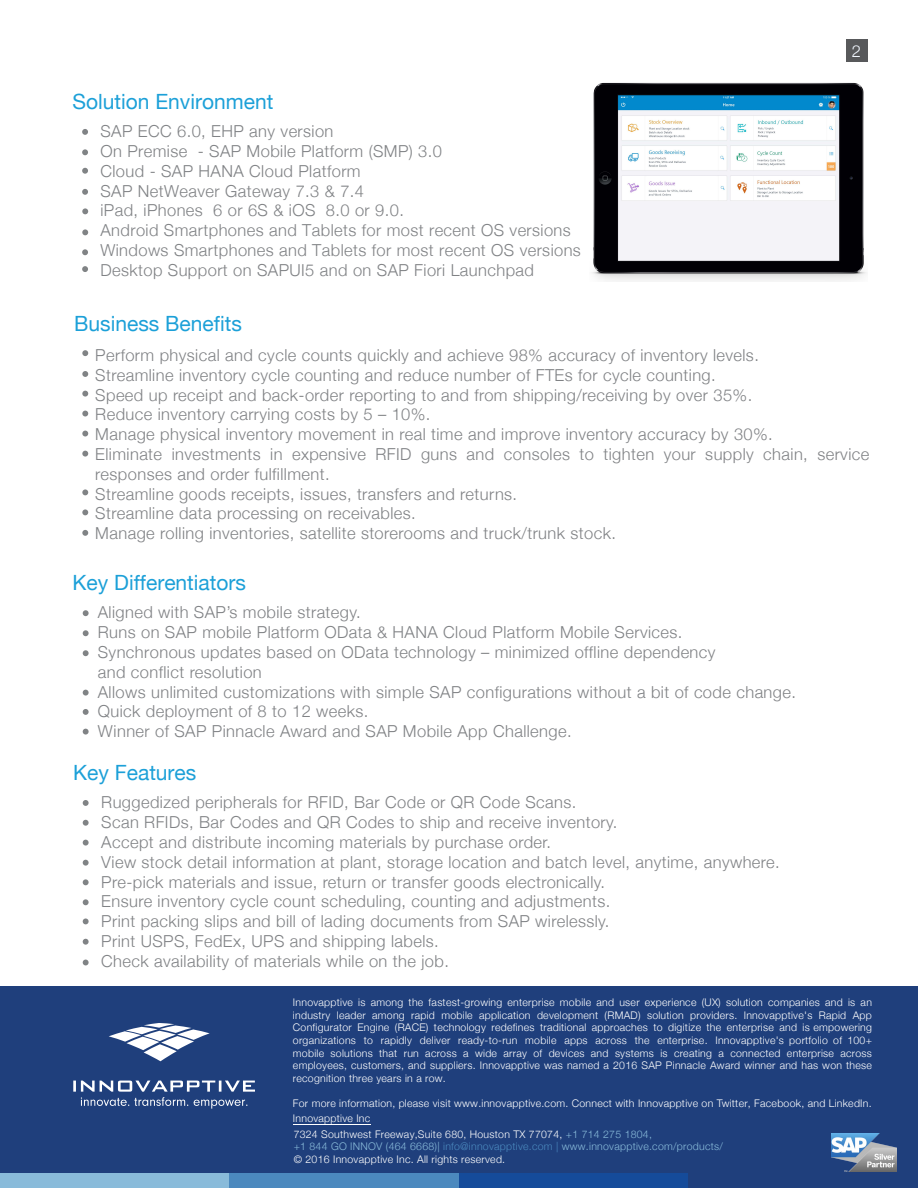
<style>
.page{position:relative;width:918px;height:1188px;background:#fff}
.page>*{position:absolute;margin:0;border:0;box-sizing:border-box;transform-origin:0 0}
.t1{font:21px "Helvetica Neue";color:#1ca0d8}
.t2{font:300 16.5px/19.8px "Helvetica Neue";letter-spacing:.025em;color:#808285}
.t3{font:300 16.5px "Helvetica Neue";color:#f2f7ff}
.t4{font:300 10.5px/12.6px "Helvetica Neue";letter-spacing:.025em;color:#fff;text-align:justify}
.t5{font:300 10.5px/12.6px "Helvetica Neue";letter-spacing:.025em;color:#89bbda}
.s1{color:#89bbda}
.s2{color:#4b89be}
.s3{color:#fff}
</style>
<div class="page">
<div style="left:0;top:986px;width:918px;height:189px;background:#1f3f7c"></div>
<svg style="left:109px;top:1023px;width:101px;height:38px"></svg>
<svg style="left:73px;top:1081px;width:182px;height:28px"></svg>
<div style="left:0;top:1174px;width:230px;height:14px;background:#89bbda"></div>
<div style="left:230px;top:1174px;width:229px;height:14px;background:#4b89be"></div>
<div style="left:459px;top:1174px;width:229px;height:14px;background:#154b9a"></div>
<div style="left:688px;top:1174px;width:230px;height:14px;background:#1f3f7c"></div>
<div style="left:846px;top:39px;width:22px;height:23px;background:#58595b"></div>
<svg style="left:82px;top:129px;width:6px;height:6px"></svg>
<svg style="left:82px;top:149px;width:6px;height:6px"></svg>
<svg style="left:82px;top:168px;width:6px;height:6px"></svg>
<svg style="left:82px;top:189px;width:6px;height:6px"></svg>
<svg style="left:82px;top:229px;width:6px;height:6px"></svg>
<svg style="left:82px;top:266px;width:6px;height:6px"></svg>
<svg style="left:82px;top:249px;width:6px;height:6px"></svg>
<svg style="left:82px;top:350px;width:6px;height:6px"></svg>
<svg style="left:82px;top:371px;width:6px;height:6px"></svg>
<svg style="left:82px;top:391px;width:6px;height:6px"></svg>
<svg style="left:82px;top:411px;width:6px;height:5px"></svg>
<svg style="left:82px;top:431px;width:6px;height:5px"></svg>
<svg style="left:82px;top:451px;width:6px;height:6px"></svg>
<svg style="left:82px;top:489px;width:6px;height:6px"></svg>
<svg style="left:82px;top:509px;width:6px;height:6px"></svg>
<svg style="left:82px;top:530px;width:6px;height:6px"></svg>
<svg style="left:83px;top:610px;width:6px;height:6px"></svg>
<svg style="left:83px;top:630px;width:6px;height:6px"></svg>
<svg style="left:83px;top:650px;width:6px;height:6px"></svg>
<svg style="left:83px;top:690px;width:6px;height:6px"></svg>
<svg style="left:83px;top:709px;width:6px;height:6px"></svg>
<svg style="left:83px;top:729px;width:6px;height:6px"></svg>
<svg style="left:83px;top:800px;width:6px;height:6px"></svg>
<svg style="left:83px;top:820px;width:6px;height:6px"></svg>
<svg style="left:83px;top:840px;width:6px;height:6px"></svg>
<svg style="left:83px;top:860px;width:6px;height:6px"></svg>
<svg style="left:83px;top:879px;width:6px;height:6px"></svg>
<svg style="left:83px;top:899px;width:6px;height:6px"></svg>
<svg style="left:83px;top:918px;width:6px;height:6px"></svg>
<svg style="left:83px;top:939px;width:6px;height:6px"></svg>
<svg style="left:83px;top:960px;width:6px;height:5px"></svg>
<img style="left:832px;top:1134px;width:64px;height:38px">
<svg style="left:82px;top:208px;width:6px;height:6px"></svg>
<img style="left:592px;top:82px;width:275px;height:199px">
<hr style="left:293px;top:1124px;width:77px;height:1px;background:#fff">
<p class="t3" style="left:852px;top:41px;width:11px">2</p>
<p class="t1" style="left:73px;top:89px;width:202px">Solution Environment</p>
<p class="t2" style="left:100px;top:121px;width:482px">SAP ECC 6.0, EHP any version<br>On Premise - SAP Mobile Platform (SMP) 3.0<br>Cloud - SAP HANA Cloud Platform<br>SAP NetWeaver Gateway 7.3 &amp; 7.4<br>iPad, iPhones 6 or 6S &amp; iOS 8.0 or 9.0.<br>Android Smartphones and Tablets for most recent OS versions Windows Smartphones and Tablets for most recent OS versions Desktop Support on SAPUI5 and on SAP Fiori Launchpad</p>
<p class="t1" style="left:74px;top:311px;width:169px">Business Benefits</p>
<p class="t2" style="left:95px;top:345px;width:776px">Perform physical and cycle counts quickly and achieve 98% accuracy of inventory levels.<br>Streamline inventory cycle counting and reduce number of FTEs for cycle counting.<br>Speed up receipt and back-order reporting to and from shipping/receiving by over 35%.<br>Reduce inventory carrying costs by 5 – 10%.<br>Manage physical inventory movement in real time and improve inventory accuracy by 30%.<br>Eliminate investments in expensive RFID guns and consoles to tighten your supply chain, service responses and order fulfillment.<br>Streamline goods receipts, issues, transfers and returns.<br>Streamline data processing on receivables.<br>Manage rolling inventories, satellite storerooms and truck/trunk stock.</p>
<p class="t1" style="left:73px;top:570px;width:175px">Key Differentiators</p>
<p class="t2" style="left:98px;top:602px;width:700px">Aligned with SAP’s mobile strategy.<br>Runs on SAP mobile Platform OData &amp; HANA Cloud Platform Mobile Services.<br>Synchronous updates based on OData technology – minimized offline dependency<br>and conflict resolution<br>Allows unlimited customizations with simple SAP configurations without a bit of code change.<br>Quick deployment of 8 to 12 weeks.<br>Winner of SAP Pinnacle Award and SAP Mobile App Challenge.</p>
<p class="t1" style="left:73px;top:760px;width:125px">Key Features</p>
<p class="t2" style="left:101px;top:792px;width:680px">Ruggedized peripherals for RFID, Bar Code or QR Code Scans.<br>Scan RFIDs, Bar Codes and QR Codes to ship and receive inventory.<br>Accept and distribute incoming materials by purchase order.<br>View stock detail information at plant, storage location and batch level, anytime, anywhere.<br>Pre-pick materials and issue, return or transfer goods electronically.<br>Ensure inventory cycle count scheduling, counting and adjustments.<br>Print packing slips and bill of lading documents from SAP wirelessly.<br>Print USPS, FedEx, UPS and shipping labels.<br>Check availability of materials while on the job.</p>
<p class="t4" style="left:293px;top:996px;width:581px">Innovapptive is among the fastest-growing enterprise mobile and user experience (UX) solution companies and is an industry leader among rapid mobile application development (RMAD) solution providers. Innovapptive's Rapid App Configurator Engine (RACE) technology redefines traditional approaches to digitize the enterprise and is empowering organizations to rapidly deliver ready-to-run mobile apps across the enterprise. Innovapptive's portfolio of 100+ mobile solutions that run across a wide array of devices and systems is creating a connected enterprise across employees, customers, and suppliers. Innovapptive was named a 2016 SAP Pinnacle Award winner and has won these recognition three years in a row.</p>
<p class="t4" style="left:293px;top:1095px;width:580px;line-height:15.3px;text-align:left">For more information, please visit www.innovapptive.com. Connect with Innovapptive on Twitter, Facebook, and LinkedIn.<br>Innovapptive Inc<br>7324 Southwest Freeway,Suite 680, Houston TX 77074, <span class="s1">+1 714 275 1804,</span></p>
<p class="t5" style="left:294px;top:1140px;width:431px">+1 844 GO INNOV (464 6668)| <span class="s2">info@innovapptive.com |</span> www.innovapptive.com/products/ <span class="s3">© 2016 Innovapptive Inc. All rights reserved.</span></p>
</div>
